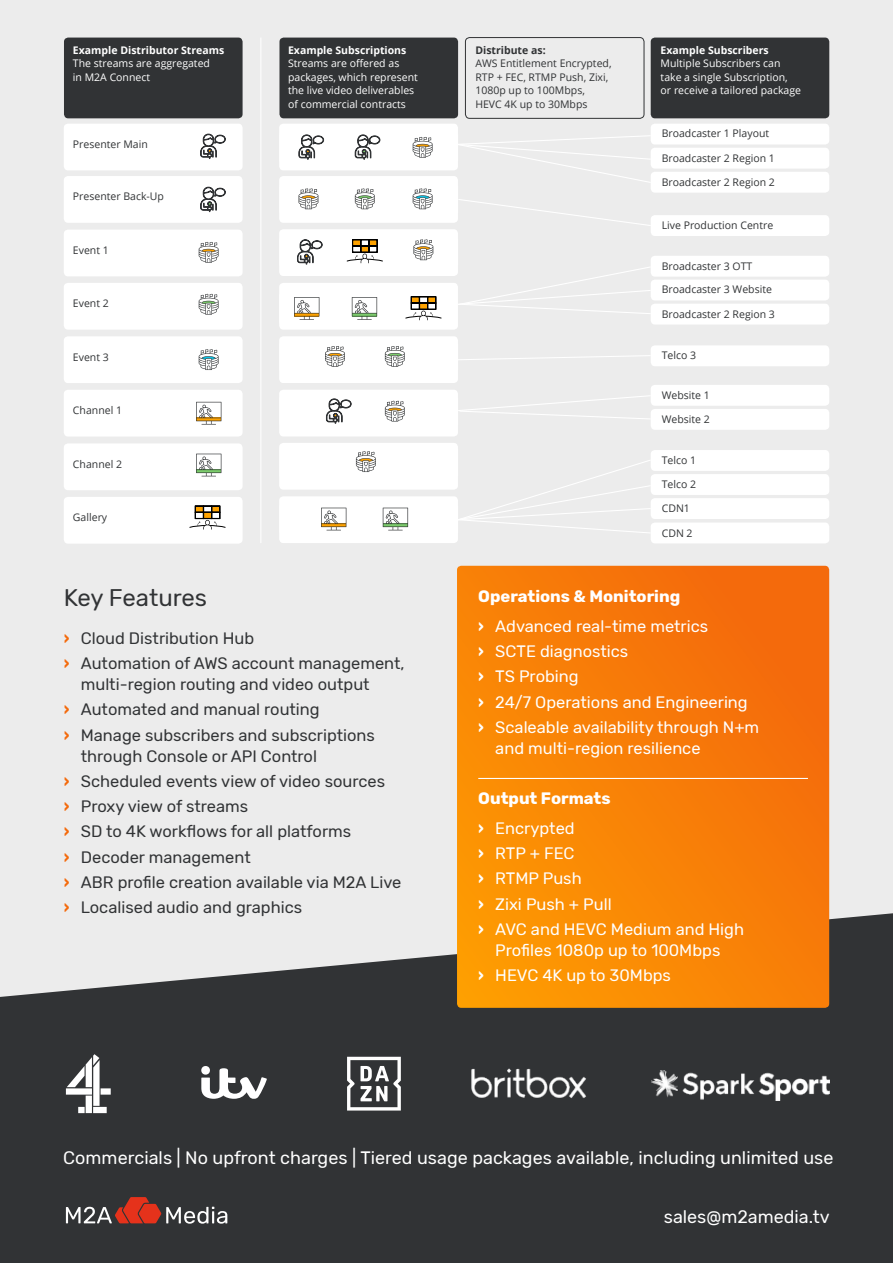
<style>
.page{position:relative;width:893px;height:1263px;background:#fff}
.page>*{position:absolute;margin:0;border:0;box-sizing:border-box;transform-origin:0 0}
.t1{font:24px "Rubik";letter-spacing:-.005em;color:#313335}
.t2{font:18px "Rubik";color:#fff}
.t3{font:16.5px/25.2px "Rubik";color:#313335}
.t4{font:16.5px/25.2px "Rubik";color:#fff}
.t5{font:700 16.5px/29.5px "Rubik";color:#fff}
.t6{font:10.5px/13.5px "Open Sans";color:#313335}
.t7{font:10.5px/13.5px "Open Sans";color:#fff}
.t8{font:700 10.5px "Open Sans";color:#fff}
.t9{font:700 10.5px "Open Sans";color:#313335}
.s1{font-weight:700;color:#f46a0c}
.s2{font-weight:700}
.s3{font-weight:400}
</style>
<div class="page">
<div style="left:0;top:0;width:893px;height:1157px;background:#ececec"></div>
<svg style="left:0;top:913px;width:893px;height:350px;background:#464749"></svg>
<div style="left:279px;top:443px;width:179px;height:47px;background:#fff;border-radius:4px"></div>
<div style="left:279px;top:390px;width:179px;height:46px;background:#fff;border-radius:4px"></div>
<div style="left:279px;top:229px;width:179px;height:47px;background:#fff;border-radius:4px"></div>
<div style="left:279px;top:283px;width:179px;height:47px;background:#fff;border-radius:4px"></div>
<div style="left:279px;top:336px;width:179px;height:47px;background:#fff;border-radius:4px"></div>
<div style="left:279px;top:176px;width:179px;height:47px;background:#fff;border-radius:4px"></div>
<div style="left:279px;top:124px;width:179px;height:46px;background:#fff;border-radius:4px"></div>
<div style="left:279px;top:496px;width:179px;height:47px;background:#fff;border-radius:4px"></div>
<svg style="left:457px;top:566px;width:372px;height:442px;background:#f87f07"></svg>
<hr style="left:478px;top:778px;width:330px;height:1px;background:#fff">
<svg style="left:66px;top:1197px;width:161px;height:27px;background:#72504d"></svg>
<svg style="left:458px;top:395px;width:193px;height:24px"></svg>
<div style="left:64px;top:443px;width:179px;height:47px;background:#fff;border-radius:4px"></div>
<svg style="left:196px;top:454px;width:25px;height:22px"></svg>
<div style="left:64px;top:390px;width:179px;height:46px;background:#fff;border-radius:4px"></div>
<svg style="left:196px;top:402px;width:25px;height:23px"></svg>
<svg style="left:383px;top:508px;width:25px;height:22px"></svg>
<svg style="left:321px;top:508px;width:25px;height:22px"></svg>
<div style="left:64px;top:230px;width:179px;height:46px;background:#fff;border-radius:4px"></div>
<svg style="left:199px;top:242px;width:20px;height:21px"></svg>
<svg style="left:356px;top:451px;width:20px;height:21px"></svg>
<div style="left:64px;top:283px;width:179px;height:47px;background:#fff;border-radius:4px"></div>
<svg style="left:199px;top:294px;width:20px;height:21px"></svg>
<svg style="left:325px;top:346px;width:20px;height:21px"></svg>
<svg style="left:385px;top:346px;width:20px;height:21px"></svg>
<div style="left:64px;top:336px;width:179px;height:47px;background:#fff;border-radius:4px"></div>
<svg style="left:199px;top:349px;width:20px;height:21px"></svg>
<svg style="left:299px;top:188px;width:19px;height:21px"></svg>
<svg style="left:355px;top:188px;width:20px;height:21px"></svg>
<svg style="left:413px;top:188px;width:20px;height:21px"></svg>
<div style="left:64px;top:176px;width:179px;height:47px;background:#fff;border-radius:4px"></div>
<svg style="left:201px;top:187px;width:24px;height:25px"></svg>
<div style="left:64px;top:124px;width:179px;height:46px;background:#fff;border-radius:4px"></div>
<svg style="left:201px;top:134px;width:24px;height:25px"></svg>
<svg style="left:385px;top:401px;width:20px;height:20px"></svg>
<svg style="left:326px;top:399px;width:25px;height:24px"></svg>
<svg style="left:413px;top:137px;width:20px;height:21px"></svg>
<svg style="left:355px;top:135px;width:25px;height:24px"></svg>
<svg style="left:299px;top:135px;width:25px;height:24px"></svg>
<img style="left:652px;top:1071px;width:177px;height:29px">
<img style="left:472px;top:1068px;width:114px;height:31px">
<svg style="left:66px;top:1054px;width:45px;height:59px;background:#838485"></svg>
<svg style="left:201px;top:1066px;width:66px;height:33px;background:#8a8b8c"></svg>
<svg style="left:347px;top:1057px;width:54px;height:53px;background:#828384"></svg>
<div style="left:651px;top:38px;width:178px;height:80px;background:#313335;border-radius:4px"></div>
<div style="left:465px;top:37px;width:179px;height:82px;border:1px solid #313335;border-radius:4px"></div>
<div style="left:279px;top:38px;width:179px;height:80px;background:#313335;border-radius:4px"></div>
<div style="left:64px;top:38px;width:179px;height:80px;background:#313335;border-radius:4px"></div>
<div style="left:651px;top:124px;width:178px;height:21px;background:#fff;border-radius:4px"></div>
<div style="left:651px;top:280px;width:178px;height:20px;background:#fff;border-radius:4px"></div>
<div style="left:651px;top:148px;width:178px;height:21px;background:#fff;border-radius:4px"></div>
<div style="left:651px;top:304px;width:178px;height:21px;background:#fff;border-radius:4px"></div>
<div style="left:651px;top:172px;width:178px;height:21px;background:#fff;border-radius:4px"></div>
<div style="left:651px;top:345px;width:178px;height:21px;background:#fff;border-radius:4px"></div>
<div style="left:651px;top:215px;width:178px;height:21px;background:#fff;border-radius:4px"></div>
<div style="left:651px;top:385px;width:178px;height:21px;background:#fff;border-radius:4px"></div>
<div style="left:651px;top:256px;width:178px;height:21px;background:#fff;border-radius:4px"></div>
<div style="left:651px;top:409px;width:178px;height:21px;background:#fff;border-radius:4px"></div>
<div style="left:651px;top:522px;width:178px;height:21px;background:#fff;border-radius:4px"></div>
<div style="left:651px;top:450px;width:178px;height:21px;background:#fff;border-radius:4px"></div>
<div style="left:651px;top:474px;width:178px;height:21px;background:#fff;border-radius:4px"></div>
<div style="left:651px;top:498px;width:178px;height:21px;background:#fff;border-radius:4px"></div>
<div style="left:64px;top:497px;width:179px;height:47px;background:#fff;border-radius:4px"></div>
<svg style="left:189px;top:506px;width:37px;height:24px"></svg>
<svg style="left:413px;top:239px;width:20px;height:21px"></svg>
<svg style="left:297px;top:240px;width:25px;height:24px"></svg>
<svg style="left:346px;top:239px;width:37px;height:24px"></svg>
<svg style="left:352px;top:297px;width:25px;height:23px"></svg>
<svg style="left:294px;top:297px;width:25px;height:23px"></svg>
<svg style="left:405px;top:296px;width:37px;height:25px"></svg>
<svg style="left:457px;top:135px;width:194px;height:48px"></svg>
<svg style="left:457px;top:460px;width:194px;height:73px"></svg>
<svg style="left:458px;top:267px;width:194px;height:47px"></svg>
<svg style="left:458px;top:199px;width:193px;height:27px"></svg>
<svg style="left:458px;top:355px;width:193px;height:5px"></svg>
<hr style="left:260px;top:38px;width:1px;height:505px;background:#fff">
<p class="t8" style="left:73px;top:43px;width:153px">Example Distributor Streams</p>
<p class="t7" style="left:73px;top:56px;width:138px">The streams are aggregated in M2A Connect</p>
<p class="t6" style="left:73px;top:137px;width:76px">Presenter Main</p>
<p class="t6" style="left:73px;top:189px;width:93px">Presenter Back-Up</p>
<p class="t6" style="left:73px;top:243px;width:37px">Event 1</p>
<p class="t6" style="left:73px;top:296px;width:37px">Event 2</p>
<p class="t6" style="left:73px;top:350px;width:37px">Event 3</p>
<p class="t6" style="left:73px;top:403px;width:51px">Channel 1</p>
<p class="t6" style="left:73px;top:457px;width:51px">Channel 2</p>
<p class="t6" style="left:73px;top:510px;width:36px">Gallery</p>
<p class="t8" style="left:288px;top:43px;width:120px">Example Subscriptions</p>
<p class="t7" style="left:288px;top:56px;width:131px">Streams are offered as packages, which represent the live video deliverables of commercial contracts</p>
<h1 class="t1" style="left:64px;top:584px;width:145px">Key Features</h1>
<p class="t3" style="left:64px;top:626px;width:342px"><span class="s1">›</span> Cloud Distribution Hub<br><span class="s1">›</span> Automation of AWS account management,</p>
<p class="t3" style="left:64px;top:672px;width:313px;text-indent:17px">multi-region routing and video output <span class="s1">›</span> Automated and manual routing<br><span class="s1">›</span> Manage subscribers and subscriptions</p>
<p class="t3" style="left:64px;top:744px;width:339px;text-indent:17px">through Console or API Control<br><span class="s1">›</span> Scheduled events view of video sources<br><span class="s1">›</span> Proxy view of streams<br><span class="s1">›</span> SD to 4K workflows for all platforms<br><span class="s1">›</span> Decoder management<br><span class="s1">›</span> ABR profile creation available via M2A Live <span class="s1">›</span> Localised audio and graphics</p>
<p class="t9" style="left:475px;top:43px;width:72px">Distribute as:</p>
<p class="t6" style="left:475px;top:56px;width:138px">AWS Entitlement Encrypted,<br>RTP + FEC, RTMP Push, Zixi,<br>1080p up to 100Mbps,<br>HEVC 4K up to 30Mbps</p>
<p class="t8" style="left:661px;top:43px;width:110px">Example Subscribers</p>
<p class="t7" style="left:661px;top:56px;width:142px">Multiple Subscribers can take a single Subscription, or receive a tailored package</p>
<p class="t6" style="left:662px;top:127px;width:109px">Broadcaster 1 Playout</p>
<p class="t6" style="left:662px;top:151px;width:115px">Broadcaster 2 Region 1</p>
<p class="t6" style="left:662px;top:175px;width:115px">Broadcaster 2 Region 2</p>
<p class="t6" style="left:662px;top:218px;width:113px">Live Production Centre</p>
<p class="t6" style="left:662px;top:259px;width:92px">Broadcaster 3 OTT</p>
<p class="t6" style="left:662px;top:283px;width:112px">Broadcaster 3 Website</p>
<p class="t6" style="left:662px;top:307px;width:115px">Broadcaster 2 Region 3</p>
<p class="t6" style="left:662px;top:348px;width:36px">Telco 3</p>
<p class="t6" style="left:662px;top:388px;width:50px">Website 1</p>
<p class="t6" style="left:662px;top:412px;width:50px">Website 2</p>
<p class="t6" style="left:662px;top:453px;width:36px">Telco 1</p>
<p class="t6" style="left:662px;top:477px;width:36px">Telco 2</p>
<p class="t6" style="left:662px;top:501px;width:30px">CDN1</p>
<p class="t6" style="left:662px;top:526px;width:32px">CDN 2</p>
<p class="t4" style="left:478px;top:582px;width:231px;line-height:29.5px"><span class="s2">Operations &amp; Monitoring<br>›</span> Advanced real-time metrics</p>
<p class="t4" style="left:478px;top:639px;width:282px"><span class="s2">›</span> SCTE diagnostics<br><span class="s2">›</span> TS Probing<br><span class="s2">›</span> 24/7 Operations and Engineering<br><span class="s2">›</span> Scaleable availability through N+m</p>
<p class="t4" style="left:495px;top:736px;width:207px">and multi-region resilience</p>
<p class="t5" style="left:478px;top:784px;width:134px">Output Formats › <span class="s3">Encrypted</span></p>
<p class="t4" style="left:478px;top:841px;width:267px"><span class="s2">›</span> RTP + FEC<br><span class="s2">›</span> RTMP Push<br><span class="s2">›</span> Zixi Push + Pull<br><span class="s2">›</span> AVC and HEVC Medium and High</p>
<p class="t4" style="left:478px;top:938px;width:244px;text-indent:17px">Profiles 1080p up to 100Mbps <span class="s2">›</span> HEVC 4K up to 30Mbps</p>
<p class="t2" style="left:63px;top:1148px;width:772px">Commercials | No upfront charges | Tiered usage packages available, including unlimited use</p>
<p class="t2" style="left:664px;top:1207px;width:167px">sales@m2amedia.tv</p>
</div>
